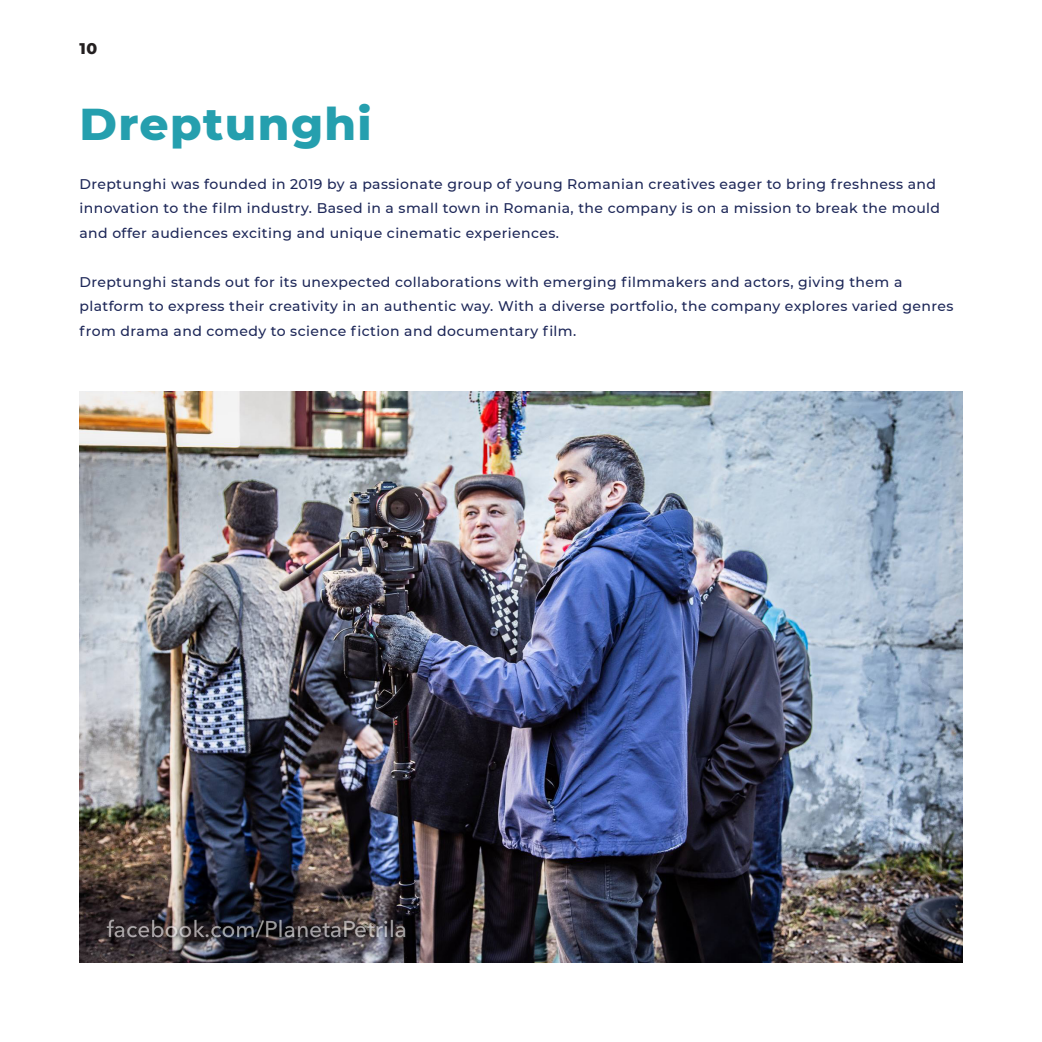
<style>
.page{position:relative;width:1042px;height:1042px;background:#fff}
.page>*{position:absolute;margin:0;border:0;box-sizing:border-box;transform-origin:0 0}
.H_-_2{font:800 45.5px "Montserrat";letter-spacing:.03em;color:#259fae}
.t1{font:800 15.75px "Montserrat";color:#231f20}
.H_-_2-2{font:500 14px/24.5px "Montserrat";letter-spacing:.03em;color:#1d2758}
</style>
<div class="page">
<img style="left:79px;top:392px;width:883px;height:570px">
<p class="t1" style="left:79px;top:37px;width:19px">10</p>
<p class="H_-_2" style="left:79px;top:90px;width:294px">Dreptunghi</p>
<p class="H_-_2-2" style="left:79px;top:171px;width:862px">Dreptunghi was founded in 2019 by a passionate group of young Romanian creatives eager to bring freshness and innovation to the film industry. Based in a small town in Romania, the company is on a mission to break the mould and offer audiences exciting and unique cinematic experiences.</p>
<p class="H_-_2-2" style="left:79px;top:269px;width:875px">Dreptunghi stands out for its unexpected collaborations with emerging filmmakers and actors, giving them a platform to express their creativity in an authentic way. With a diverse portfolio, the company explores varied genres from drama and comedy to science fiction and documentary film.</p>
</div>
